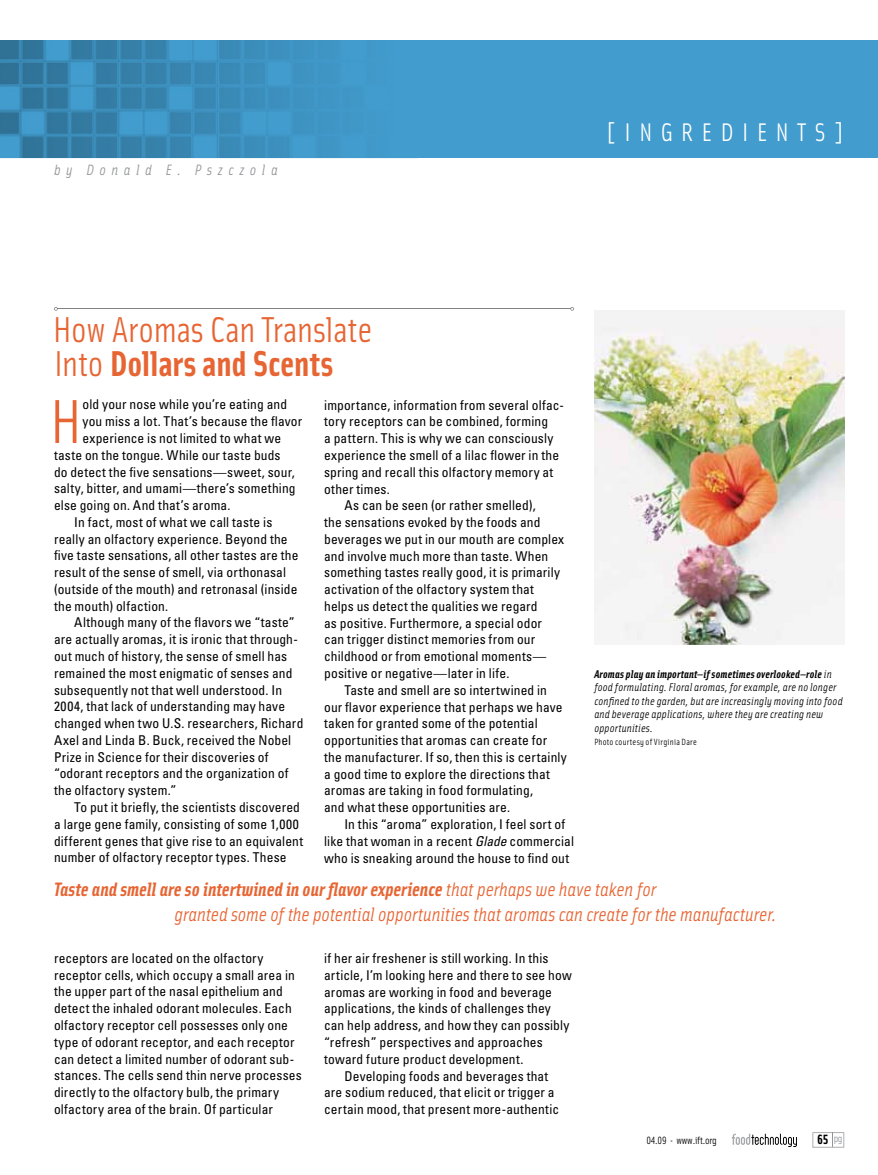
<style>
.page{position:relative;width:878px;height:1175px;background:#fff}
.page>*{position:absolute;margin:0;border:0;box-sizing:border-box;transform-origin:0 0}
.t1{font:62.1px "Solex Regular Lining";color:#e76533}
.t2{font:36px "Solex Regular Lining";letter-spacing:-.01em;color:#e76533}
.t3{font:36px "Solex Bold Lining";letter-spacing:-.005em;color:#e76533}
.t4{font:25.5px "Solex Regular Lining";letter-spacing:.33em;color:#fff}
.t5{font:italic 19.5px "Solex Regular Lining";letter-spacing:-.005em;color:#e76533}
.t6{font:italic 19.5px "Solex Bold Lining";color:#e76533}
.t7{font:italic 15px "Solex Regular Lining";letter-spacing:.37em;color:#939598}
.t8{font:condensed 13.5px/16.8px "Univers LT Std";letter-spacing:.01em;color:#000}
.t9{font:13.5px "Solex Bold Lining";color:#000}
.t10{font:italic 11.25px/13.5px "Solex Regular Lining";letter-spacing:.015em;color:#000}
.t11{font:italic 11.25px "Solex Bold Lining";letter-spacing:.015em;color:#000}
.t12{font:10.5px "Solex Regular Lining";letter-spacing:-.02em;color:#000}
.t13{font:9px "Solex Regular Lining";letter-spacing:.025em;color:#000}
.s1{font-family:"Solex Regular Lining"}
.s2{font-style:italic}
.s3{color:#939598}
</style>
<div class="page">
<svg style="left:812px;top:1132px;width:32px;height:15px"></svg>
<svg style="left:731px;top:1133px;width:65px;height:14px"></svg>
<div style="left:418px;top:40px;width:460px;height:118px;background:#429ccd"></div>
<img style="left:0;top:40px;width:418px;height:118px">
<hr style="left:57px;top:308px;width:513px;height:1px;background:#808285">
<svg style="left:54px;top:307px;width:4px;height:4px"></svg>
<svg style="left:570px;top:307px;width:4px;height:4px"></svg>
<img style="left:594px;top:311px;width:250px;height:333px">
<p class="t7" style="left:54px;top:160px;width:225px">by Donald E. Pszczola</p>
<h3 class="t4" style="left:605px;top:116px;width:240px">[INGREDIENTS]</h3>
<h2 class="t2" style="left:53px;top:307px;width:321px">How Aromas Can Translate</h2>
<h2 class="t3" style="left:54px;top:340px;width:281px"><span class="s1">Into</span> Dollars and Scents</h2>
<h1 class="t1" style="left:50px;top:382px;width:33px">H</h1>
<p class="t8" style="left:83px;top:396px;width:206px">old your nose while you’re eating and</p>
<p class="t8" style="left:83px;top:413px;width:221px">you miss a lot. That’s because the flavor</p>
<p class="t8" style="left:83px;top:429px;width:200px">experience is not limited to what we</p>
<p class="t8" style="left:54px;top:446px;width:228px">taste on the tongue. While our taste buds</p>
<p class="t8" style="left:54px;top:463px;width:242px">do detect the five sensations—sweet, sour,</p>
<p class="t8" style="left:54px;top:480px;width:243px">salty, bitter, and umami—there’s something</p>
<p class="t8" style="left:54px;top:496px;width:178px">else going on. And that’s aroma.</p>
<p class="t8" style="left:74px;top:513px;width:199px">In fact, most of what we call taste is</p>
<p class="t8" style="left:54px;top:530px;width:235px">really an olfactory experience. Beyond the</p>
<p class="t8" style="left:54px;top:547px;width:246px">five taste sensations, all other tastes are the</p>
<p class="t8" style="left:54px;top:564px;width:233px">result of the sense of smell, via orthonasal</p>
<p class="t8" style="left:54px;top:580px;width:245px">(outside of the mouth) and retronasal (inside</p>
<p class="t8" style="left:54px;top:597px;width:116px">the mouth) olfaction.</p>
<p class="t8" style="left:74px;top:614px;width:222px">Although many of the flavors we “taste”</p>
<p class="t8" style="left:54px;top:631px;width:245px">are actually aromas, it is ironic that through-</p>
<p class="t8" style="left:54px;top:647px;width:234px">out much of history, the sense of smell has</p>
<p class="t8" style="left:54px;top:664px;width:240px">remained the most enigmatic of senses and</p>
<p class="t8" style="left:54px;top:681px;width:229px">subsequently not that well understood. In</p>
<p class="t8" style="left:54px;top:698px;width:232px">2004, that lack of understanding may have</p>
<p class="t8" style="left:54px;top:714px;width:251px">changed when two U.S. researchers, Richard</p>
<p class="t8" style="left:54px;top:731px;width:239px">Axel and Linda B. Buck, received the Nobel</p>
<p class="t8" style="left:54px;top:748px;width:216px">Prize in Science for their discoveries of</p>
<p class="t8" style="left:54px;top:765px;width:236px">“odorant receptors and the organization of</p>
<p class="t8" style="left:54px;top:782px;width:124px">the olfactory system.”</p>
<p class="t8" style="left:74px;top:798px;width:227px">To put it briefly, the scientists discovered</p>
<p class="t8" style="left:54px;top:815px;width:246px">a large gene family, consisting of some 1,000</p>
<p class="t8" style="left:54px;top:832px;width:250px">different genes that give rise to an equivalent</p>
<p class="t8" style="left:54px;top:849px;width:234px">number of olfactory receptor types. These</p>
<p class="t8" style="left:324px;top:396px;width:241px">importance, information from several olfac-</p>
<p class="t8" style="left:324px;top:413px;width:225px">tory receptors can be combined, forming</p>
<p class="t8" style="left:324px;top:430px;width:231px">a pattern. This is why we can consciously</p>
<p class="t8" style="left:324px;top:446px;width:236px">experience the smell of a lilac flower in the</p>
<p class="t8" style="left:324px;top:463px;width:231px">spring and recall this olfactory memory at</p>
<p class="t8" style="left:324px;top:480px;width:67px">other times.</p>
<p class="t8" style="left:344px;top:497px;width:193px">As can be seen (or rather smelled),</p>
<p class="t8" style="left:324px;top:513px;width:218px">the sensations evoked by the foods and</p>
<p class="t8" style="left:324px;top:530px;width:241px">beverages we put in our mouth are complex</p>
<p class="t8" style="left:324px;top:547px;width:226px">and involve much more than taste. When</p>
<p class="t8" style="left:324px;top:564px;width:237px">something tastes really good, it is primarily</p>
<p class="t8" style="left:324px;top:581px;width:211px">activation of the olfactory system that</p>
<p class="t8" style="left:324px;top:597px;width:215px">helps us detect the qualities we regard</p>
<p class="t8" style="left:324px;top:614px;width:219px">as positive. Furthermore, a special odor</p>
<p class="t8" style="left:324px;top:631px;width:212px">can trigger distinct memories from our</p>
<p class="t8" style="left:324px;top:648px;width:224px">childhood or from emotional moments—</p>
<p class="t8" style="left:324px;top:664px;width:187px">positive or negative—later in life.</p>
<p class="t8" style="left:344px;top:681px;width:204px">Taste and smell are so intertwined in</p>
<p class="t8" style="left:324px;top:698px;width:240px">our flavor experience that perhaps we have</p>
<p class="t8" style="left:324px;top:715px;width:215px">taken for granted some of the potential</p>
<p class="t8" style="left:324px;top:731px;width:224px">opportunities that aromas can create for</p>
<p class="t8" style="left:324px;top:748px;width:244px">the manufacturer. If so, then this is certainly</p>
<p class="t8" style="left:324px;top:765px;width:227px">a good time to explore the directions that</p>
<p class="t8" style="left:324px;top:782px;width:210px">aromas are taking in food formulating,</p>
<p class="t8" style="left:324px;top:798px;width:187px">and what these opportunities are.</p>
<p class="t8" style="left:344px;top:815px;width:222px">In this “aroma” exploration, I feel sort of</p>
<p class="t8" style="left:324px;top:832px;width:251px">like that woman in a recent <span class="s2">Glade</span> commercial</p>
<p class="t8" style="left:324px;top:849px;width:246px">who is sneaking around the house to find out</p>
<p class="t11" style="left:594px;top:666px;width:239px">Aromas play an important—if sometimes overlooked—role <span class="s1">in</span></p>
<p class="t10" style="left:594px;top:680px;width:250px">food formulating. Floral aromas, for example, are no longer confined to the garden, but are increasingly moving into food and beverage applications, where they are creating new opportunities.</p>
<p class="t13" style="left:594px;top:736px;width:104px">Photo courtesy of Virginia Dare</p>
<h3 class="t6" style="left:54px;top:876px;width:603px">Taste and smell are so intertwined in our flavor experience <span class="s1">that perhaps we have taken for</span></h3>
<h3 class="t5" style="left:174px;top:902px;width:603px">granted some of the potential opportunities that aromas can create for the manufacturer.</h3>
<p class="t8" style="left:54px;top:949px;width:249px">receptors are located on the olfactory receptor cells, which occupy a small area in the upper part of the nasal epithelium and detect the inhaled odorant molecules. Each olfactory receptor cell possesses only one type of odorant receptor, and each receptor can detect a limited number of odorant sub&shy;stances. The cells send thin nerve processes directly to the olfactory bulb, the primary olfactory area of the brain. Of particular</p>
<p class="t8" style="left:324px;top:949px;width:226px">if her air freshener is still working. In this</p>
<p class="t8" style="left:324px;top:966px;width:249px">article, I’m looking here and there to see how</p>
<p class="t8" style="left:324px;top:983px;width:229px">aromas are working in food and beverage</p>
<p class="t8" style="left:324px;top:1000px;width:228px">applications, the kinds of challenges they</p>
<p class="t8" style="left:324px;top:1016px;width:247px">can help address, and how they can possibly</p>
<p class="t8" style="left:324px;top:1033px;width:220px">“refresh” perspectives and approaches</p>
<p class="t8" style="left:324px;top:1050px;width:201px">toward future product development.</p>
<p class="t8" style="left:344px;top:1067px;width:205px">Developing foods and beverages that</p>
<p class="t8" style="left:324px;top:1083px;width:232px">are sodium reduced, that elicit or trigger a</p>
<p class="t8" style="left:324px;top:1100px;width:236px">certain mood, that present more-authentic</p>
<p class="t12" style="left:646px;top:1133px;width:72px">04.09 <span class="s3">•</span> www.ift.org</p>
<p class="t9" style="left:817px;top:1130px;width:27px">65 <sup>pg</sup></p>
</div>
